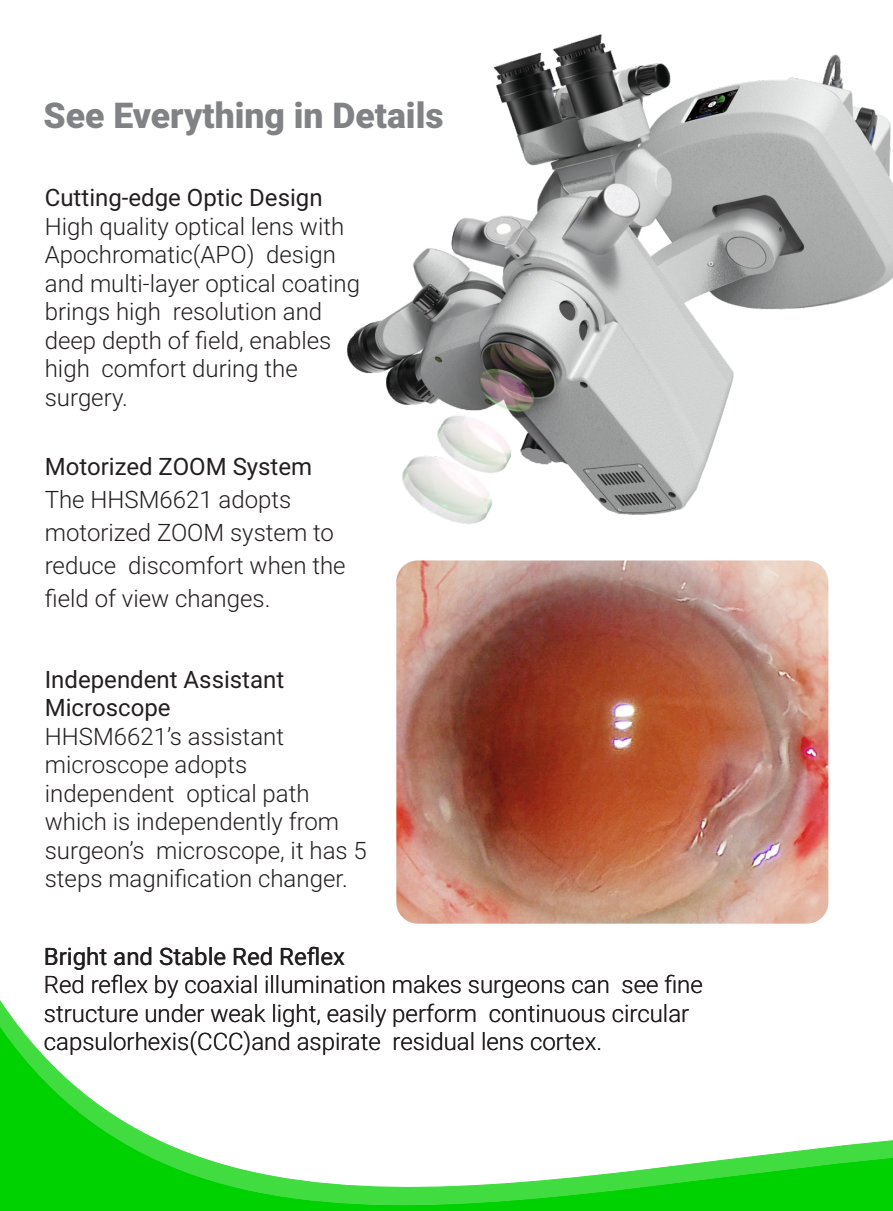
<style>
.page{position:relative;width:893px;height:1211px;background:#fff}
.page>*{position:absolute;margin:0;border:0;box-sizing:border-box;transform-origin:0 0}
.t1{font:900 35.55px "Roboto";color:#808285}
.t2{font:300 24px/28.5px "Roboto";color:#231f20}
.t3{font:24px/28.5px "Roboto";color:#231f20}
</style>
<div class="page">
<img style="left:347px;top:34px;width:545px;height:598px">
<img style="left:396px;top:560px;width:432px;height:363px;border-radius:21px">
<svg style="left:0;top:1003px;width:892px;height:208px"></svg>
<h1 class="t1" style="left:44px;top:102px;width:401px">See Everything in Details</h1>
<p class="t3" style="left:45px;top:186px;width:279px">Cutting-edge Optic Design</p>
<p class="t2" style="left:45px;top:214px;width:317px">High quality optical lens with<br>Apochromatic(APO) design and multi-layer optical coating brings high resolution and deep depth of field, enables high comfort during the surgery.</p>
<p class="t3" style="left:45px;top:454px;width:269px">Motorized ZOOM System</p>
<p class="t2" style="left:45px;top:485px;width:302px;line-height:33px">The HHSM6621 adopts motorized ZOOM system to reduce discomfort when the field of view changes.</p>
<p class="t3" style="left:45px;top:667px;width:241px">Independent Assistant<br>Microscope</p>
<p class="t2" style="left:45px;top:724px;width:323px">HHSM6621’s assistant microscope adopts independent optical path which is independently from surgeon’s microscope, it has 5 steps magnification changer.</p>
<p class="t3" style="left:44px;top:944px;width:303px">Bright and Stable Red Reflex</p>
<p class="t2" style="left:44px;top:972px;width:660px">Red reflex by coaxial illumination makes surgeons can see fine structure under weak light, easily perform continuous circular capsulorhexis(CCC)and aspirate residual lens cortex.</p>
</div>
